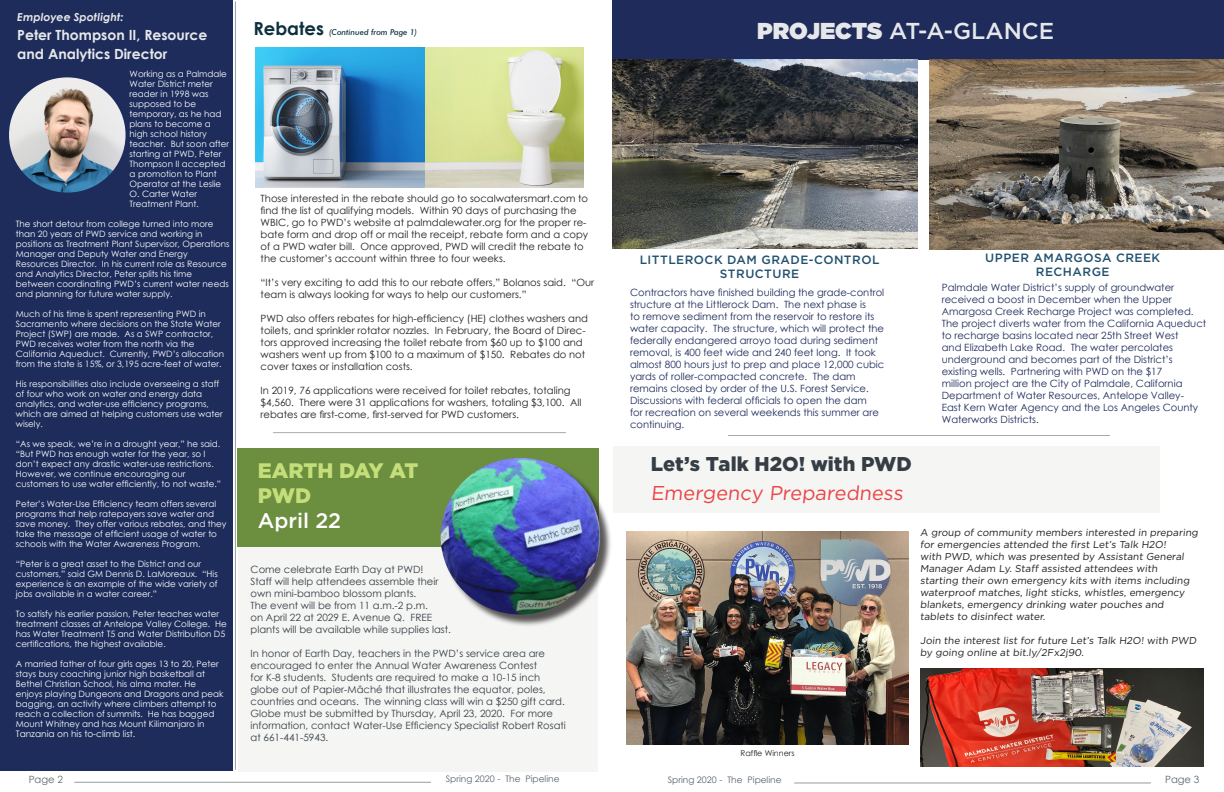
<style>
.page{position:relative;width:1224px;height:792px;background:#fff}
.page>*{position:absolute;margin:0;border:0;box-sizing:border-box;transform-origin:0 0}
.t1{font:500 23px "Gotham";color:#e6e7e9}
.t2{font:900 21px/25.2px "Gotham";color:#c4de7a}
.t3{font:500 21px "Gotham";color:#fff}
.t4{font:20px "Gotham";color:#eb4547}
.t5{font:900 20px "Gotham";color:#353d45}
.t6{font:700 18px "Century Gothic";color:#0e2f3e}
.t7{font:700 14px/19px "Century Gothic";color:#e7e8e9}
.t8{font:500 12px/14.4px "Gotham";letter-spacing:.04em;color:#22516e;text-align:center}
.t9{font:italic 700 11px "Century Gothic";letter-spacing:.01em;color:#e7e8e9}
.t10{font:10px/12px "Century Gothic";color:#1e2b5b}
.t11{font:10px/12px "Century Gothic";color:#231f20}
.t12{font:10px/12px "Century Gothic";color:#353d45}
.t13{font:10px/12px "Gotham";color:#231f20}
.t14{font:10px "Century Gothic";color:#58636f}
.t15{font:9px "Century Gothic";color:#58636f}
.t16{font:9px "Century Gothic";color:#fff}
.t17{font:8.8px/10px "Century Gothic";color:#fff}
.t18{font:italic 500 8px "Futura BT";color:#0e2f3e}
.t19{font:8px "Century Gothic";color:#231f20}
.s1{font-weight:900}
</style>
<div class="page">
<div style="left:238px;top:543px;width:360px;height:229px;background:#f5f6f4"></div>
<div style="left:613px;top:0;width:611px;height:60px;background:#1e2b5b"></div>
<div style="left:0;top:0;width:233px;height:770px;background:#1d2c5b"></div>
<img style="left:425px;top:48px;width:159px;height:139px">
<hr style="left:74px;top:782px;width:357px;height:1px;background:#979c9c">
<hr style="left:794px;top:782px;width:357px;height:1px;background:#979c9c">
<hr style="left:235px;top:1px;width:1px;height:769px;background:#979c9c">
<hr style="left:274px;top:432px;width:292px;height:1px;background:#979c9c">
<img style="left:9px;top:77px;width:117px;height:116px">
<img style="left:612px;top:60px;width:306px;height:188px">
<img style="left:930px;top:60px;width:293px;height:189px">
<img style="left:256px;top:48px;width:169px;height:139px">
<div style="left:238px;top:448px;width:361px;height:99px;background:#6c8e3f"></div>
<div style="left:442px;top:459px;width:170px;height:168px;background:#231f20;opacity:.75"></div>
<img style="left:441px;top:458px;width:159px;height:157px">
<img style="left:626px;top:531px;width:283px;height:213px">
<div style="left:613px;top:446px;width:547px;height:67px;background:#f5f6f4"></div>
<hr style="left:729px;top:435px;width:380px;height:1px;background:#979c9c">
<img style="left:921px;top:668px;width:282px;height:98px">
<p class="t9" style="left:17px;top:8px;width:108px">Employee Spotlight:</p>
<p class="t7" style="left:17px;top:24px;width:192px">Peter Thompson II, Resource and Analytics Director</p>
<p class="t17" style="left:130px;top:69px;width:101px">Working as a Palmdale<br>Water District meter reader in 1998 was supposed to be temporary, as he had plans to become a high school history teacher. But soon after starting at PWD, Peter<br>Thompson II accepted a promotion to Plant<br>Operator at the Leslie<br>O. Carter Water<br>Treatment Plant.</p>
<p class="t17" style="left:16px;top:219px;width:215px">The short detour from college turned into more than 20 years of PWD service and working in positions as Treatment Plant Supervisor, Operations Manager and Deputy Water and Energy Resources Director. In his current role as Resource and Analytics Director, Peter splits his time between coordinating PWD’s current water needs and planning for future water supply.</p>
<p class="t17" style="left:16px;top:309px;width:210px">Much of his time is spent representing PWD in Sacramento where decisions on the State Water Project (SWP) are made. As a SWP contractor, PWD receives water from the north via the California Aqueduct. Currently, PWD’s allocation from the state is 15%, or 3,195 acre-feet of water.</p>
<p class="t17" style="left:16px;top:379px;width:208px">His responsibilities also include overseeing a staff of four who work on water and energy data analytics, and water-use efficiency programs, which are aimed at helping customers use water wisely.</p>
<p class="t17" style="left:16px;top:439px;width:207px">“As we speak, we’re in a drought year,” he said. “But PWD has enough water for the year, so I don’t expect any drastic water-use restrictions.<br>However, we continue encouraging our customers to use water efficiently, to not waste.”</p>
<p class="t17" style="left:16px;top:499px;width:212px">Peter’s Water-Use Efficiency team offers several programs that help ratepayers save water and save money. They offer various rebates, and they take the message of efficient usage of water to schools with the Water Awareness Program.</p>
<p class="t17" style="left:16px;top:559px;width:203px">“Peter is a great asset to the District and our customers,” said GM Dennis D. LaMoreaux. “His experience is an example of the wide variety of jobs available in a water career.”</p>
<p class="t17" style="left:16px;top:609px;width:212px">To satisfy his earlier passion, Peter teaches water treatment classes at Antelope Valley College. He has Water Treatment T5 and Water Distribution D5 certifications, the highest available.</p>
<p class="t17" style="left:16px;top:659px;width:209px">A married father of four girls ages 13 to 20, Peter stays busy coaching junior high basketball at Bethel Christian School, his alma mater. He enjoys playing Dungeons and Dragons and peak bagging, an activity where climbers attempt to reach a collection of summits. He has bagged Mount Whitney and has Mount Kilimanjaro in</p>
<p class="t16" style="left:16px;top:728px;width:121px">Tanzania on his to-climb list.</p>
<p class="t6" style="left:253px;top:15px;width:72px">Rebates</p>
<p class="t18" style="left:329px;top:27px;width:90px">(Continued from Page 1)</p>
<p class="t11" style="left:261px;top:192px;width:329px">Those interested in the rebate should go to socalwatersmart.com to find the list of qualifying models. Within 90 days of purchasing the WBIC, go to PWD’s website at palmdalewater.org for the proper re&shy;bate form and drop off or mail the receipt, rebate form and a copy of a PWD water bill. Once approved, PWD will credit the rebate to the customer’s account within three to four weeks.</p>
<p class="t11" style="left:261px;top:276px;width:335px">“It’s very exciting to add this to our rebate offers,” Bolanos said. “Our team is always looking for ways to help our customers.”</p>
<p class="t11" style="left:261px;top:312px;width:329px">PWD also offers rebates for high-efficiency (HE) clothes washers and toilets, and sprinkler rotator nozzles. In February, the Board of Direc&shy;tors approved increasing the toilet rebate from $60 up to $100 and washers went up from $100 to a maximum of $150. Rebates do not cover taxes or installation costs.</p>
<p class="t11" style="left:261px;top:384px;width:322px">In 2019, 76 applications were received for toilet rebates, totaling $4,560. There were 31 applications for washers, totaling $3,100. All rebates are first-come, first-served for PWD customers.</p>
<p class="t2" style="left:258px;top:457px;width:162px">EARTH DAY AT<br>PWD</p>
<p class="t3" style="left:258px;top:507px;width:85px">April 22</p>
<p class="t12" style="left:251px;top:564px;width:202px">Come celebrate Earth Day at PWD!<br>Staff will help attendees assemble their own mini-bamboo blossom plants.<br>The event will be from 11 a.m.-2 p.m.<br>on April 22 at 2029 E. Avenue Q. FREE plants will be available while supplies last.</p>
<p class="t12" style="left:251px;top:648px;width:317px">In honor of Earth Day, teachers in the PWD’s service area are encouraged to enter the Annual Water Awareness Contest<br>for K-8 students. Students are required to make a 10-15 inch globe out of Papier-Mâché that illustrates the equator, poles, countries and oceans. The winning class will win a $250 gift card.<br>Globe must be submitted by Thursday, April 23, 2020. For more information, contact Water-Use Efficiency Specialist Robert Rosati at 661-441-5943.</p>
<p class="t1" style="left:757px;top:15px;width:298px"><span class="s1">PROJECTS</span> AT-A-GLANCE</p>
<p class="t8" style="left:640px;top:252px;width:241px">LITTLEROCK DAM GRADE-CONTROL<br>STRUCTURE</p>
<p class="t10" style="left:630px;top:286px;width:256px">Contractors have finished building the grade-control structure at the Littlerock Dam. The next phase is<br>to remove sediment from the reservoir to restore its water capacity. The structure, which will protect the federally endangered arroyo toad during sediment removal, is 400 feet wide and 240 feet long. It took almost 800 hours just to prep and place 12,000 cubic yards of roller-compacted concrete. The dam remains closed by order of the U.S. Forest Service.<br>Discussions with federal officials to open the dam<br>for recreation on several weekends this summer are continuing.</p>
<p class="t8" style="left:985px;top:250px;width:177px">UPPER AMARGOSA CREEK<br>RECHARGE</p>
<p class="t10" style="left:942px;top:281px;width:266px">Palmdale Water District’s supply of groundwater received a boost in December when the Upper Amargosa Creek Recharge Project was completed.<br>The project diverts water from the California Aqueduct to recharge basins located near 25th Street West<br>and Elizabeth Lake Road. The water percolates underground and becomes part of the District’s existing wells. Partnering with PWD on the $17<br>million project are the City of Palmdale, California Department of Water Resources, Antelope Valley-<br>East Kern Water Agency and the Los Angeles County Waterworks Districts.</p>
<p class="t5" style="left:651px;top:451px;width:262px">Let’s Talk H2O! with PWD</p>
<p class="t4" style="left:651px;top:480px;width:256px">Emergency Preparedness</p>
<p class="t13" style="left:920px;top:527px;width:281px">A group of community members interested in preparing for emergencies attended the first Let’s Talk H2O!<br>with PWD, which was presented by Assistant General Manager Adam Ly. Staff assisted attendees with starting their own emergency kits with items including waterproof matches, light sticks, whistles, emergency blankets, emergency drinking water pouches and tablets to disinfect water.</p>
<p class="t13" style="left:920px;top:635px;width:279px">Join the interest list for future Let’s Talk H2O! with PWD by going online at bit.ly/2Fx2j90.</p>
<p class="t19" style="left:741px;top:748px;width:55px">Raffle Winners</p>
<p class="t14" style="left:29px;top:772px;width:36px">Page 2</p>
<p class="t15" style="left:446px;top:773px;width:115px">Spring 2020 - The Pipeline</p>
<p class="t15" style="left:668px;top:774px;width:115px">Spring 2020 - The Pipeline</p>
<p class="t14" style="left:1165px;top:772px;width:36px">Page 3</p>
</div>
